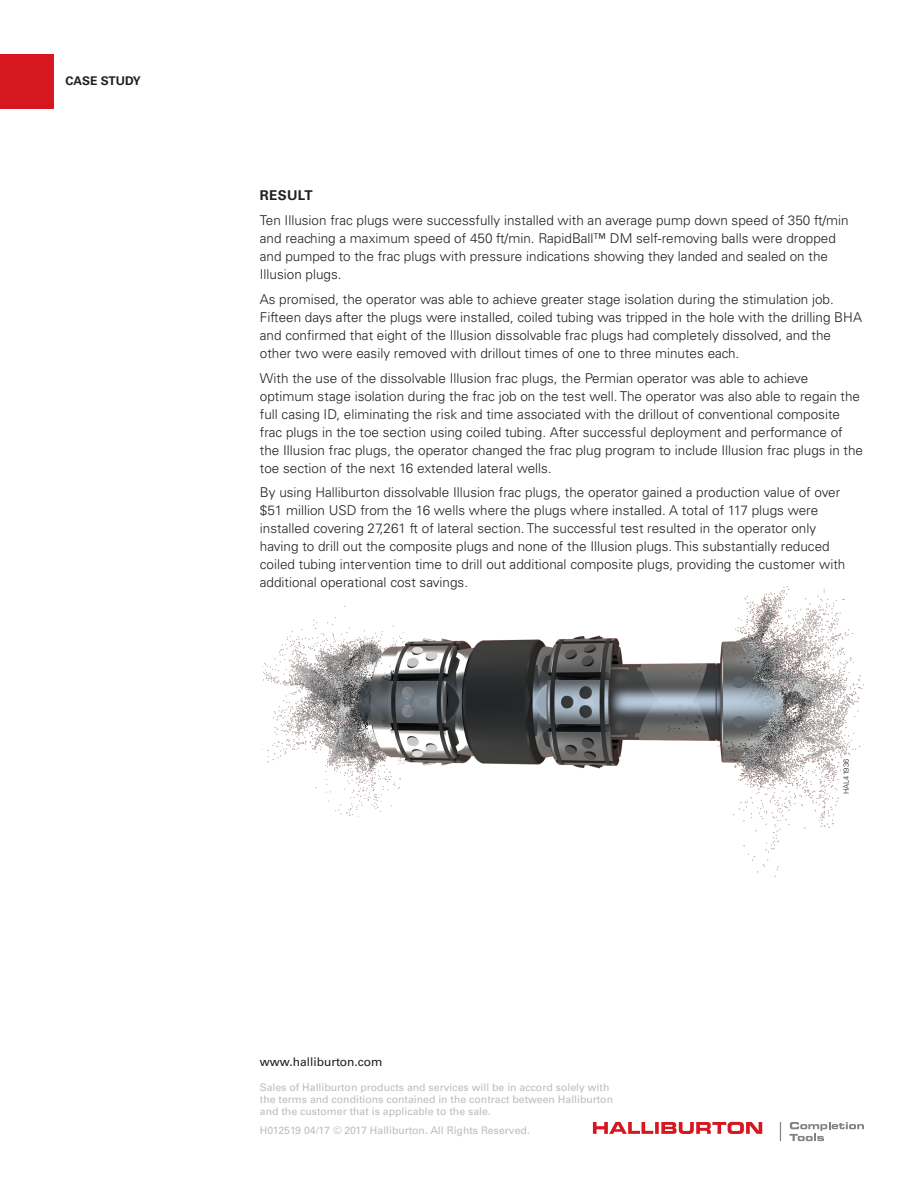
<style>
.page{position:relative;width:918px;height:1188px;background:#fff}
.page>*{position:absolute;margin:0;border:0;box-sizing:border-box;transform-origin:0 0}
.Body{font:300 13.5px/18px "Univers LT Std";color:#231f20}
.Body_Header{font:700 13.5px "Univers LT Std";letter-spacing:.025em;color:#231f20}
.t1{font:12px "Univers LT Std";color:#231f20}
.t2{font:700 12px "Univers LT Std";color:#231f20}
.t3{font:10.5px/12px "Univers LT Std";color:#bcbdc0}
.Case_Study_Top_Right{font:300 7.5px "Univers LT Std";color:#231f20}
</style>
<div class="page">
<img style="left:262px;top:587px;width:602px;height:289px">
<div style="left:0;top:54px;width:54px;height:55px;background:#d7171f"></div>
<svg style="left:593px;top:1122px;width:169px;height:12px"></svg>
<svg style="left:790px;top:1122px;width:74px;height:19px"></svg>
<svg style="left:780px;top:1122px;width:1px;height:19px"></svg>
<p class="t2" style="left:66px;top:74px;width:77px">CASE STUDY</p>
<p class="Body_Header" style="left:260px;top:188px;width:54px">RESULT</p>
<p class="Body" style="left:260px;top:211px;width:590px">Ten Illusion frac plugs were successfully installed with an average pump down speed of 350 ft/min and reaching a maximum speed of 450 ft/min. RapidBall™ DM self-removing balls were dropped and pumped to the frac plugs with pressure indications showing they landed and sealed on the Illusion plugs.</p>
<p class="Body" style="left:260px;top:290px;width:604px">As promised, the operator was able to achieve greater stage isolation during the stimulation job.<br>Fifteen days after the plugs were installed, coiled tubing was tripped in the hole with the drilling BHA and confirmed that eight of the Illusion dissolvable frac plugs had completely dissolved, and the other two were easily removed with drillout times of one to three minutes each.</p>
<p class="Body" style="left:260px;top:369px;width:605px">With the use of the dissolvable Illusion frac plugs, the Permian operator was able to achieve optimum stage isolation during the frac job on the test well. The operator was also able to regain the full casing ID, eliminating the risk and time associated with the drillout of conventional composite frac plugs in the toe section using coiled tubing. After successful deployment and performance of the Illusion frac plugs, the operator changed the frac plug program to include Illusion frac plugs in the toe section of the next 16 extended lateral wells.</p>
<p class="Body" style="left:260px;top:484px;width:587px">By using Halliburton dissolvable Illusion frac plugs, the operator gained a production value of over $51 million USD from the 16 wells where the plugs where installed. A total of 117 plugs were installed covering 27,261 ft of lateral section. The successful test resulted in the operator only having to drill out the composite plugs and none of the Illusion plugs. This substantially reduced coiled tubing intervention time to drill out additional composite plugs, providing the customer with additional operational cost savings.</p>
<p class="t1" style="left:260px;top:1054px;width:124px">www.halliburton.com</p>
<p class="t3" style="left:260px;top:1082px;width:355px">Sales of Halliburton products and services will be in accord solely with the terms and conditions contained in the contract between Halliburton and the customer that is applicable to the sale.</p>
<p class="t3" style="left:260px;top:1124px;width:272px">H012519 04/17 © 2017 Halliburton. All Rights Reserved.</p>
<p class="Case_Study_Top_Right" style="left:842px;top:794px;width:37px;rotate:-90deg">HAL41936</p>
</div>
